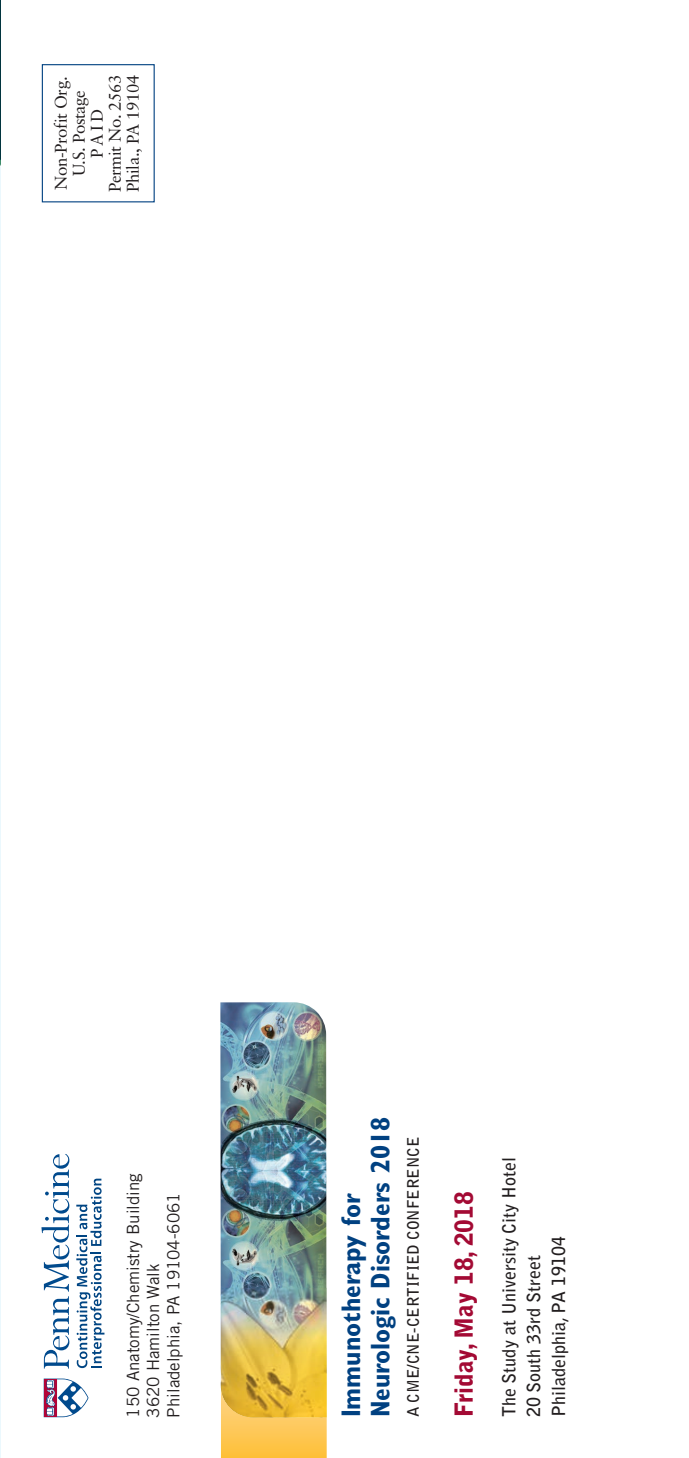
<style>
.page{position:relative;width:689px;height:1458px;background:#fff}
.page>*{position:absolute;margin:0;border:0;box-sizing:border-box;transform-origin:0 0}
.t1{font:700 condensed 27px/29.2px "Gill Sans";color:#014181}
.t2{font:900 24.75px "Bell Gothic Std";color:#a30a34}
.t3{font:700 18px/24.8px "Bell Gothic Std";color:#231f20}
.t4{font:16.88px/20.2px "Trade Gothic";color:#231f20}
.t5{font:16.88px/18px "Sabon";letter-spacing:-.02em;color:#231f20;text-align:center}
.t6{font:700 15.75px "Bell Gothic Std";color:#231f20}
</style>
<div class="page">
<img style="left:0;top:0;width:1px;height:1458px">
<div style="left:42px;top:64px;width:113px;height:138px;border:1px solid #014181"></div>
<svg style="left:43px;top:1378px;width:46px;height:40px"></svg>
<svg style="left:41px;top:1154px;width:28px;height:215px"></svg>
<svg style="left:76px;top:1179px;width:28px;height:189px"></svg>
<img style="left:221px;top:1002px;width:105px;height:286px">
<img style="left:221px;top:1418px;width:105px;height:40px">
<img style="left:221px;top:1288px;width:105px;height:130px">
<p class="t5" style="left:53px;top:192px;width:119px;rotate:-90deg">Non-Profit Org.<br>U.S. Postage<br>PAID<br>Permit No. 2563<br>Phila., PA 19104</p>
<p class="t4" style="left:124px;top:1418px;width:246px;rotate:-90deg">150 Anatomy/Chemistry Building<br>3620 Hamilton Walk<br>Philadelphia, PA 19104-6061</p>
<h1 class="t1" style="left:339px;top:1417px;width:302px;rotate:-90deg">Immunotherapy for<br>Neurologic Disorders 2018</h1>
<p class="t6" style="left:407px;top:1417px;width:282px;rotate:-90deg">A CME/CNE-CERTIFIED CONFERENCE</p>
<h2 class="t2" style="left:454px;top:1417px;width:228px;rotate:-90deg">Friday, May 18, 2018</h2>
<p class="t3" style="left:498px;top:1417px;width:262px;rotate:-90deg">The Study at University City Hotel<br>20 South 33rd Street<br>Philadelphia, PA 19104</p>
</div>
